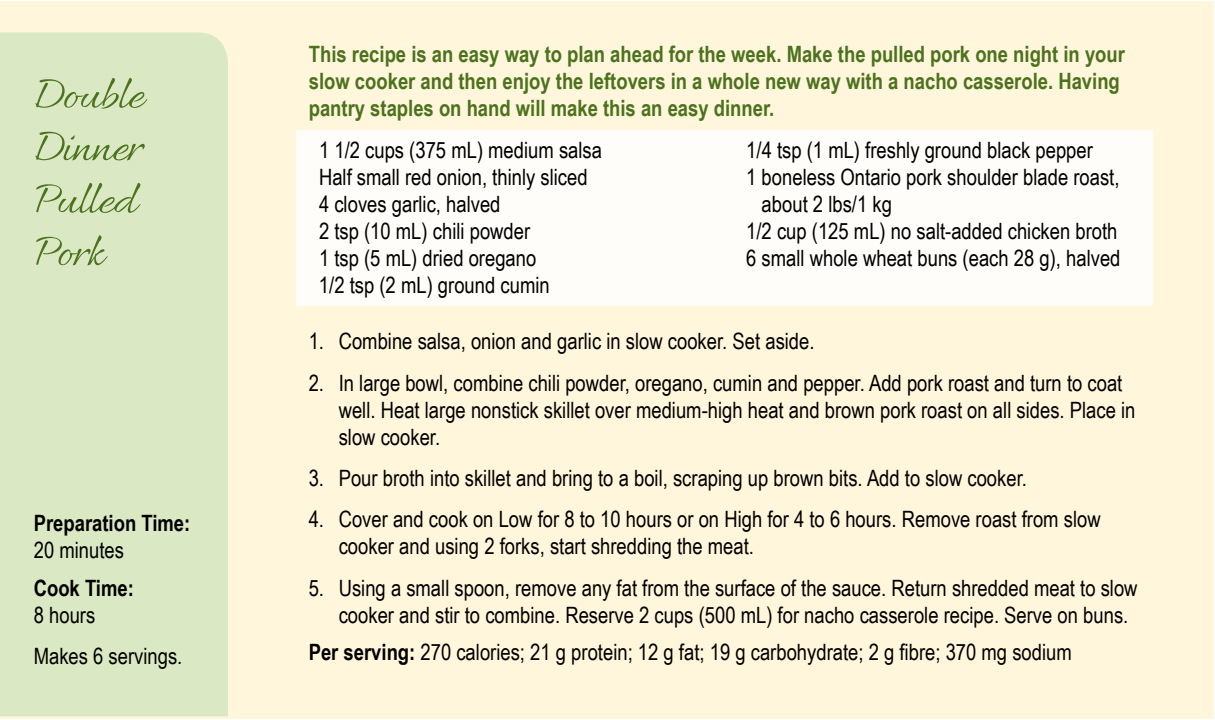
<style>
.page{position:relative;width:1215px;height:720px;background:#fff}
.page>*{position:absolute;margin:0;border:0;box-sizing:border-box;transform-origin:0 0}
.t1{font:62.5px/52.5px "Allura";letter-spacing:-.01em;color:#4b721d;text-align:justify}
.t2{font:22.5px/27px "Arial Narrow";color:#000}
.t3{font:700 22.5px/27px "Arial Narrow";color:#4b721d}
.t4{font:700 22.5px "Arial Narrow";color:#000}
.s1{font-weight:700}
</style>
<div class="page">
<div style="left:1px;top:1px;width:1213px;height:718px;background:#fff6dc"></div>
<div style="left:0;top:32px;width:228px;height:684px;background:#dbe8c4"></div>
<div style="left:296px;top:130px;width:857px;height:175px;background:#fff"></div>
<h1 class="t1" style="left:35px;top:69px;width:111px">Double Dinner Pulled Pork</h1>
<p class="t4" style="left:34px;top:506px;width:158px">Preparation Time:</p>
<p class="t2" style="left:34px;top:536px;width:92px">20 minutes</p>
<p class="t4" style="left:34px;top:571px;width:102px">Cook Time:</p>
<p class="t2" style="left:34px;top:593px;width:150px;line-height:41.5px">8 hours<br>Makes 6 servings.</p>
<p class="t3" style="left:309px;top:40px;width:818px">This recipe is an easy way to plan ahead for the week. Make the pulled pork one night in your slow cooker and then enjoy the leftovers in a whole new way with a nacho casserole. Having pantry staples on hand will make this an easy dinner.</p>
<p class="t2" style="left:319px;top:135px;width:285px">1 1/2 cups (375 mL) medium salsa</p>
<p class="t2" style="left:746px;top:135px;width:348px">1/4 tsp (1 mL) freshly ground black pepper</p>
<p class="t2" style="left:319px;top:162px;width:270px">Half small red onion, thinly sliced</p>
<p class="t2" style="left:746px;top:162px;width:375px">1 boneless Ontario pork shoulder blade roast,</p>
<p class="t2" style="left:319px;top:189px;width:183px">4 cloves garlic, halved</p>
<p class="t2" style="left:762px;top:189px;width:132px">about 2 lbs/1 kg</p>
<p class="t2" style="left:319px;top:216px;width:213px">2 tsp (10 mL) chili powder</p>
<p class="t2" style="left:746px;top:216px;width:373px">1/2 cup (125 mL) no salt-added chicken broth</p>
<p class="t2" style="left:319px;top:243px;width:219px">1 tsp (5 mL) dried oregano</p>
<p class="t2" style="left:746px;top:243px;width:376px">6 small whole wheat buns (each 28 g), halved</p>
<p class="t2" style="left:319px;top:270px;width:232px">1/2 tsp (2 mL) ground cumin</p>
<p class="t2" style="left:309px;top:327px;width:507px">1. Combine salsa, onion and garlic in slow cooker. Set aside.</p>
<p class="t2" style="left:339px;top:368px;width:798px;text-indent:-30px">2. In large bowl, combine chili powder, oregano, cumin and pepper. Add pork roast and turn to coat well. Heat large nonstick skillet over medium-high heat and brown pork roast on all sides. Place in slow cooker.</p>
<p class="t2" style="left:309px;top:464px;width:720px">3. Pour broth into skillet and bring to a boil, scraping up brown bits. Add to slow cooker.</p>
<p class="t2" style="left:339px;top:505px;width:763px;text-indent:-30px">4. Cover and cook on Low for 8 to 10 hours or on High for 4 to 6 hours. Remove roast from slow cooker and using 2 forks, start shredding the meat.</p>
<p class="t2" style="left:339px;top:573px;width:800px;text-indent:-30px">5. Using a small spoon, remove any fat from the surface of the sauce. Return shredded meat to slow cooker and stir to combine. Reserve 2 cups (500 mL) for nacho casserole recipe. Serve on buns.</p>
<p class="t2" style="left:309px;top:637px;width:765px"><span class="s1">Per serving:</span> 270 calories; 21 g protein; 12 g fat; 19 g carbohydrate; 2 g fibre; 370 mg sodium</p>
</div>
